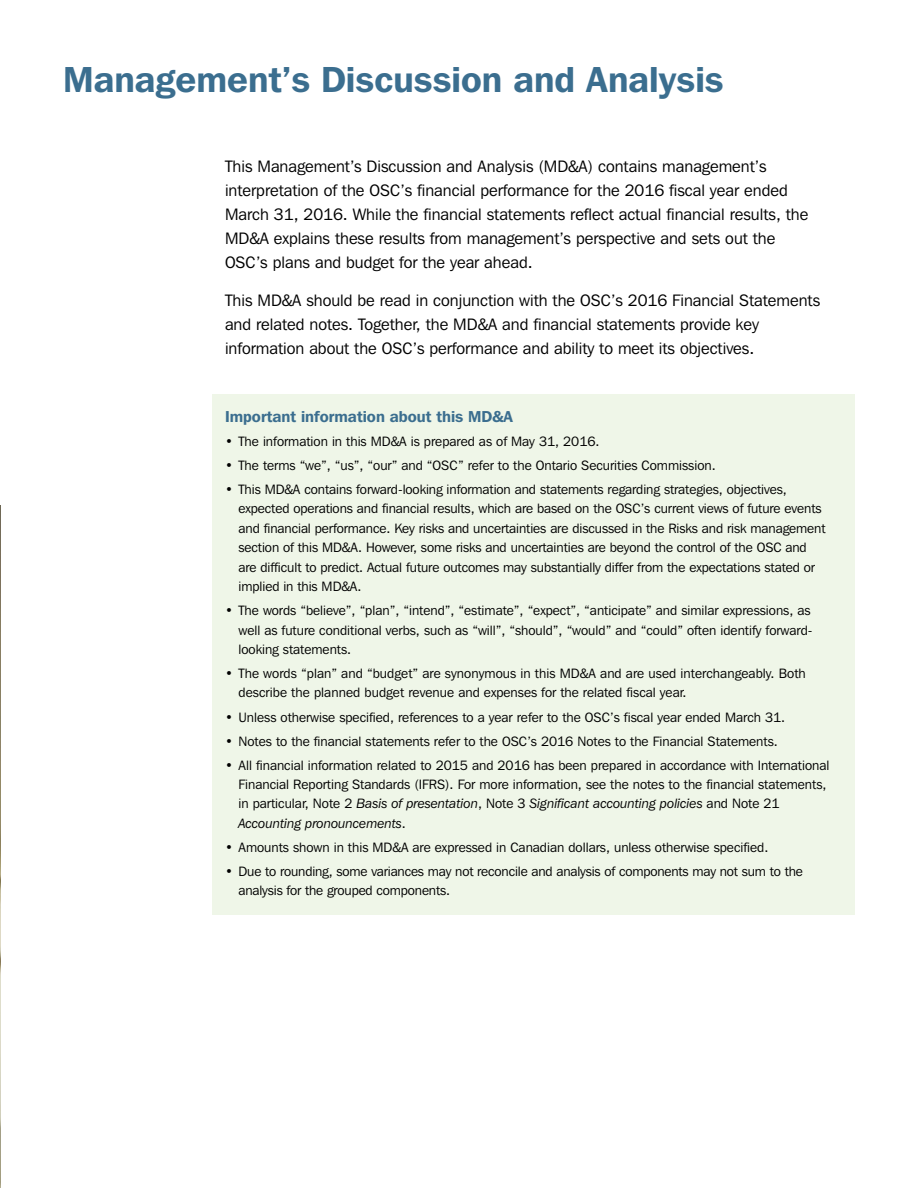
<style>
.page{position:relative;width:918px;height:1188px;background:#fff}
.page>*{position:absolute;margin:0;border:0;box-sizing:border-box;transform-origin:0 0}
.t1{font:600 36px "Franklin Gothic IT Cby BT";color:#3b6e8f}
.t2{font:16.5px/24px "Franklin Gothic IT Cby BT";color:#000}
.t3{font:600 15.75px "Franklin Gothic IT Cby BT";color:#3b6e8f}
.t4{font:13.5px/19.5px "Franklin Gothic IT Cby BT";color:#000}
.s1{font-style:italic}
</style>
<div class="page">
<img style="left:0;top:506px;width:1px;height:682px">
<div style="left:212px;top:394px;width:643px;height:521px;background:#eff6e8"></div>
<h1 class="t1" style="left:63px;top:57px;width:662px">Management’s Discussion and Analysis</h1>
<p class="t2" style="left:225px;top:154px;width:585px">This Management’s Discussion and Analysis (MD&amp;A) contains management’s interpretation of the OSC’s financial performance for the 2016 fiscal year ended March 31, 2016. While the financial statements reflect actual financial results, the MD&amp;A explains these results from management’s perspective and sets out the OSC’s plans and budget for the year ahead.</p>
<p class="t2" style="left:225px;top:288px;width:597px">This MD&amp;A should be read in conjunction with the OSC’s 2016 Financial Statements and related notes. Together, the MD&amp;A and financial statements provide key information about the OSC’s performance and ability to meet its objectives.</p>
<p class="t3" style="left:225px;top:406px;width:289px">Important information about this MD&amp;A</p>
<p class="t4" style="left:225px;top:431px;width:376px">• The information in this MD&amp;A is prepared as of May 31, 2016.</p>
<p class="t4" style="left:225px;top:455px;width:492px">• The terms “we”, “us”, “our” and “OSC” refer to the Ontario Securities Commission.</p>
<p class="t4" style="left:238px;top:479px;width:589px;text-indent:-14px">• This MD&amp;A contains forward-looking information and statements regarding strategies, objectives, expected operations and financial results, which are based on the OSC’s current views of future events and financial performance. Key risks and uncertainties are discussed in the Risks and risk management section of this MD&amp;A. However, some risks and uncertainties are beyond the control of the OSC and are difficult to predict. Actual future outcomes may substantially differ from the expectations stated or implied in this MD&amp;A.</p>
<p class="t4" style="left:238px;top:600px;width:576px;text-indent:-14px">• The words “believe”, “plan”, “intend”, “estimate”, “expect”, “anticipate” and similar expressions, as well as future conditional verbs, such as “will”, “should”, “would” and “could” often identify forward&shy;looking statements.</p>
<p class="t4" style="left:238px;top:663px;width:569px;text-indent:-14px">• The words “plan” and “budget” are synonymous in this MD&amp;A and are used interchangeably. Both describe the planned budget revenue and expenses for the related fiscal year.</p>
<p class="t4" style="left:225px;top:707px;width:562px">• Unless otherwise specified, references to a year refer to the OSC’s fiscal year ended March 31.</p>
<p class="t4" style="left:225px;top:731px;width:554px">• Notes to the financial statements refer to the OSC’s 2016 Notes to the Financial Statements.</p>
<p class="t4" style="left:238px;top:755px;width:593px;text-indent:-14px">• All financial information related to 2015 and 2016 has been prepared in accordance with International Financial Reporting Standards (IFRS). For more information, see the notes to the financial statements, in particular, Note 2 <span class="s1">Basis of presentation</span>, Note 3 <span class="s1">Significant accounting policies</span> and Note 21<br><span class="s1">Accounting pronouncements</span>.</p>
<p class="t4" style="left:225px;top:837px;width:545px">• Amounts shown in this MD&amp;A are expressed in Canadian dollars, unless otherwise specified.</p>
<p class="t4" style="left:238px;top:861px;width:566px;text-indent:-14px">• Due to rounding, some variances may not reconcile and analysis of components may not sum to the analysis for the grouped components.</p>
</div>
